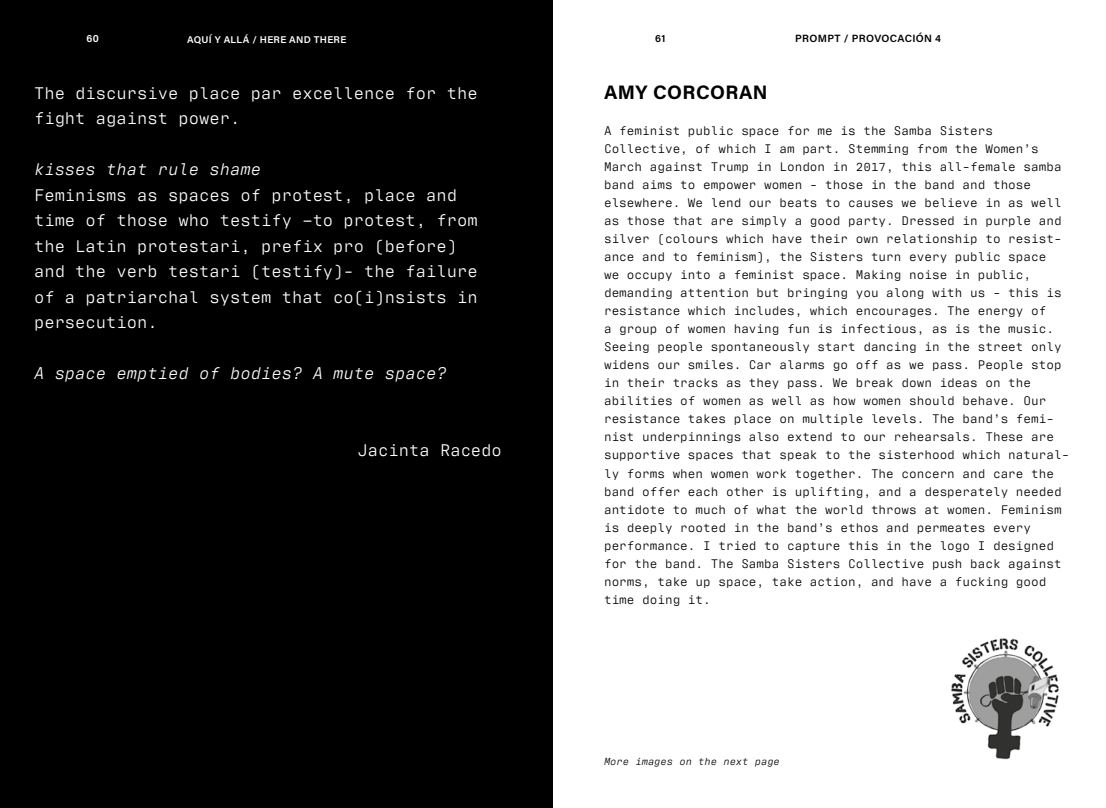
<style>
.page{position:relative;width:1106px;height:808px;background:#fff}
.page>*{position:absolute;margin:0;border:0;box-sizing:border-box;transform-origin:0 0}
.t1{font:700 19.5px "Acumin Pro";letter-spacing:.02em;color:#000}
.t2{font:17.25px/25.5px "Antarctican Mono";color:#fff}
.t3{font:italic 17.25px "Antarctican Mono";color:#fff}
.t4{font:12.75px/18px "Antarctican Mono";color:#000}
.t5{font:italic 10.5px "Antarctican Mono";color:#000}
.t6{font:600 10.5px "Acumin Pro";letter-spacing:.03em;color:#000}
.t7{font:600 10.5px "Acumin Pro";color:#fff}
.t8{font:600 9.75px "Acumin Pro";letter-spacing:.035em;color:#fff}
</style>
<div class="page">
<div style="left:0;top:0;width:553px;height:808px;background:#000"></div>
<img style="left:951px;top:638px;width:108px;height:122px">
<p class="t7" style="left:86px;top:31px;width:14px">60</p>
<p class="t8" style="left:187px;top:33px;width:161px">AQUÍ Y ALLÁ / HERE AND THERE</p>
<h2 class="t2" style="left:34px;top:79px;width:445px">The discursive place par excellence for the fight against power.</h2>
<h2 class="t3" style="left:34px;top:157px;width:228px">kisses that rule shame</h2>
<h2 class="t2" style="left:34px;top:181px;width:445px">Feminisms as spaces of protest, place and time of those who testify –to protest, from the Latin protestari, prefix pro (before) and the verb testari (testify)- the failure of a patriarchal system that co(i)nsists in persecution.</h2>
<h2 class="t3" style="left:34px;top:361px;width:414px">A space emptied of bodies? A mute space?</h2>
<h2 class="t2" style="left:357px;top:436px;width:146px">Jacinta Racedo</h2>
<p class="t6" style="left:655px;top:31px;width:12px">61</p>
<p class="t6" style="left:795px;top:31px;width:147px">PROMPT / PROVOCACIÓN 4</p>
<h1 class="t1" style="left:604px;top:79px;width:165px">AMY CORCORAN</h1>
<p class="t4" style="left:604px;top:121px;width:467px">A feminist public space for me is the Samba Sisters Collective, of which I am part. Stemming from the Women’s March against Trump in London in 2017, this all-female samba band aims to empower women - those in the band and those elsewhere. We lend our beats to causes we believe in as well as those that are simply a good party. Dressed in purple and silver (colours which have their own relationship to resist&shy;ance and to feminism), the Sisters turn every public space<br>we occupy into a feminist space. Making noise in public, demanding attention but bringing you along with us - this is resistance which includes, which encourages. The energy of<br>a group of women having fun is infectious, as is the music.<br>Seeing people spontaneously start dancing in the street only widens our smiles. Car alarms go off as we pass. People stop in their tracks as they pass. We break down ideas on the abilities of women as well as how women should behave. Our resistance takes place on multiple levels. The band’s femi&shy;nist underpinnings also extend to our rehearsals. These are supportive spaces that speak to the sisterhood which natural&shy;ly forms when women work together. The concern and care the band offer each other is uplifting, and a desperately needed antidote to much of what the world throws at women. Feminism is deeply rooted in the band’s ethos and permeates every performance. I tried to capture this in the logo I designed for the band. The Samba Sisters Collective push back against norms, take up space, take action, and have a fucking good time doing it.</p>
<p class="t5" style="left:604px;top:754px;width:177px">More images on the next page</p>
</div>
